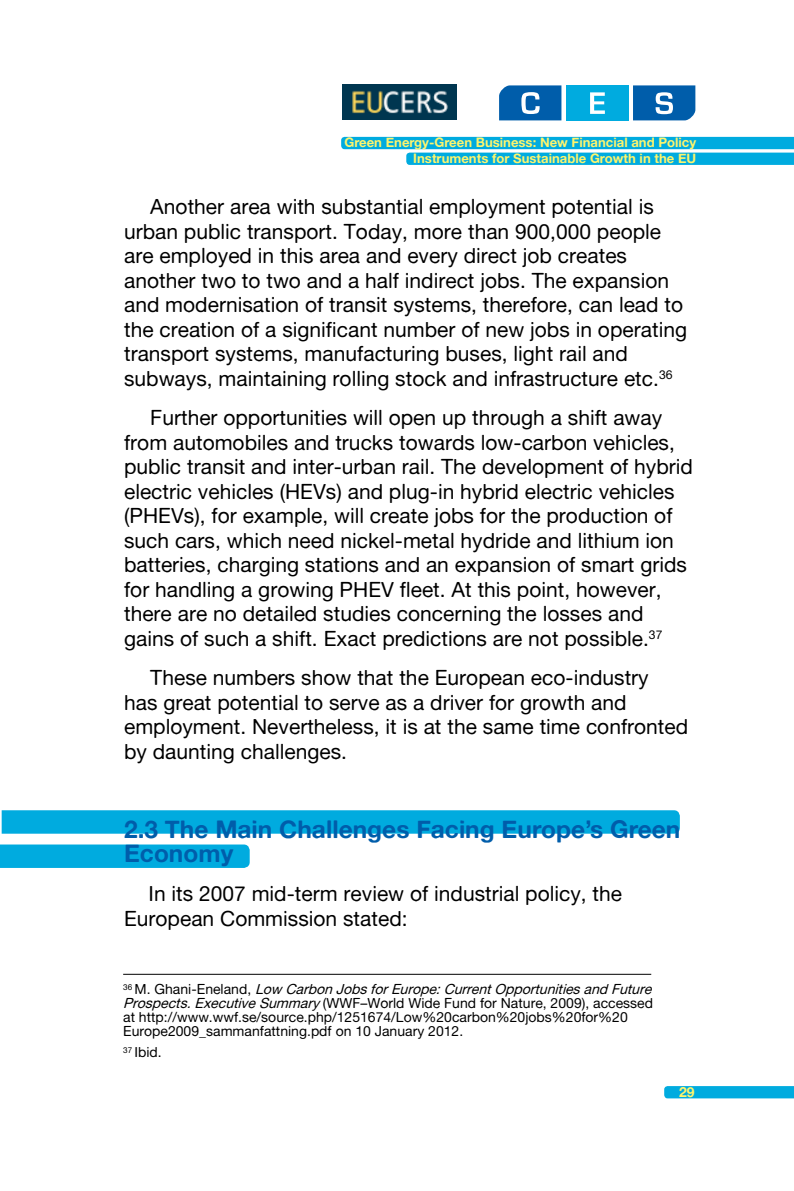
<style>
.page{position:relative;width:794px;height:1191px;background:#fff}
.page>*{position:absolute;margin:0;border:0;box-sizing:border-box;transform-origin:0 0}
.t1{font:24.5px/24.5px "Alte Haas Grotesk Bold";color:#005daa}
.t2{font:21px/24.5px "Alte Haas Grotesk";color:#000}
.t3{font:14px/14px "Alte Haas Grotesk";color:#000}
.t4{font:14px "Alte Haas Grotesk Bold";color:#fff56d}
.t5{font:13.12px/15.8px "Alte Haas Grotesk Bold";color:#fff56d;text-align:right}
.s1{font-style:italic}
</style>
<div class="page">
<svg style="left:664px;top:1086px;width:130px;height:12px;background:#02abdf"></svg>
<svg style="left:499px;top:85px;width:197px;height:36px"></svg>
<svg style="left:499px;top:85px;width:62px;height:35px;background:#1e70b4"></svg>
<svg style="left:633px;top:85px;width:62px;height:35px;background:#1f70b4"></svg>
<div style="left:566px;top:85px;width:62px;height:35px;background:#00abdf"></div>
<svg style="left:590px;top:92px;width:15px;height:22px"></svg>
<svg style="left:341px;top:137px;width:453px;height:28px;background:#30bae5"></svg>
<img style="left:342px;top:84px;width:114px;height:35px">
<svg style="left:0;top:844px;width:250px;height:24px;background:#06addf"></svg>
<div style="left:2px;top:810px;width:678px;height:23px;background:#00abdf"></div>
<hr style="left:123px;top:974px;width:528px;height:1px;background:#000">
<p class="t5" style="left:344px;top:134px;width:353px">Green Energy-Green Business: New Financial and Policy<br>Instruments for Sustainable Growth in the EU</p>
<p class="t2" style="left:124px;top:194px;width:564px;text-indent:26px">Another area with substantial employment potential is urban public transport. Today, more than 900,000 people are employed in this area and every direct job creates another two to two and a half indirect jobs. The expansion and modernisation of transit systems, therefore, can lead to the creation of a significant number of new jobs in operating transport systems, manufacturing buses, light rail and subways, maintaining rolling stock and infrastructure etc.<sup>36</sup></p>
<p class="t2" style="left:124px;top:405px;width:570px;text-indent:26px">Further opportunities will open up through a shift away from automobiles and trucks towards low-carbon vehicles, public transit and inter-urban rail. The development of hybrid electric vehicles (HEVs) and plug-in hybrid electric vehicles (PHEVs), for example, will create jobs for the production of such cars, which need nickel-metal hydride and lithium ion batteries, charging stations and an expansion of smart grids for handling a growing PHEV fleet. At this point, however, there are no detailed studies concerning the losses and gains of such a shift. Exact predictions are not possible.<sup>37</sup></p>
<p class="t2" style="left:124px;top:665px;width:566px;text-indent:26px">These numbers show that the European eco-industry<br>has great potential to serve as a driver for growth and employment. Nevertheless, it is at the same time confronted by daunting challenges.</p>
<p class="t1" style="left:124px;top:816px;width:558px">2.3 The Main Challenges Facing Europe’s Green<br>Economy</p>
<p class="t2" style="left:124px;top:881px;width:499px;text-indent:25px">In its 2007 mid-term review of industrial policy, the<br>European Commission stated:</p>
<p class="t3" style="left:123px;top:982px;width:534px"><sup>3</sup> <sup>6</sup> M . G h a n i - E n e l a n d , <span class="s1">Low CarbonJobsforEurope:CurrentOpportunitiesand Future Prospects.ExecutiveSummary</span>(WWF–World Wide Fund for Nature, 2009), accessed at http://www.wwf.se/source.php/1251674/Low%20carbon%20jobs%20for%20<br>Europe2009_sammanfattning.pdf on 10 January 2012.</p>
<p class="t3" style="left:123px;top:1045px;width:40px"><sup>37</sup> Ibid.</p>
<p class="t4" style="left:679px;top:1083px;width:17px">29</p>
</div>
